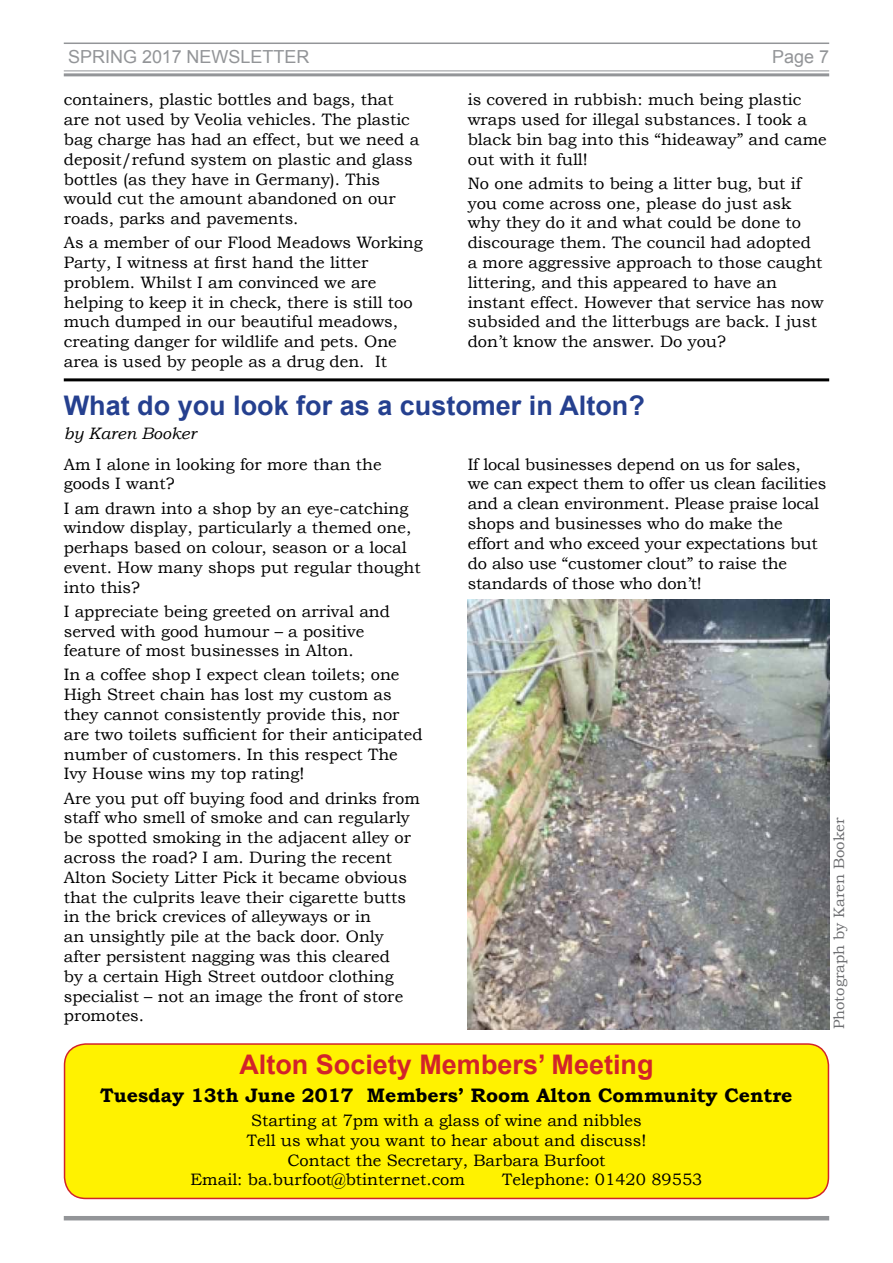
<style>
.page{position:relative;width:893px;height:1263px;background:#fff}
.page>*{position:absolute;margin:0;border:0;box-sizing:border-box;transform-origin:0 0}
.t1{font:700 27px "Arial";color:#25408f}
.t2{font:700 27px "Arial";color:#d2232a}
.t3{font:700 19.5px "Bookman Old Style";color:#000}
.t4{font:18px "Arial";color:#939598}
.t5{font:16.5px/19.8px "Bookman Old Style";color:#000}
.t6{font:italic 16.5px "Bookman Old Style";color:#000}
.t7{font:15px "Bookman Old Style";color:#6d6e71}
</style>
<div class="page">
<hr style="left:64px;top:1216px;width:765px;height:4px;background:#939598">
<hr style="left:64px;top:70px;width:765px;height:1px;background:#939598">
<hr style="left:64px;top:73px;width:765px;height:3px;background:#939598">
<hr style="left:64px;top:43px;width:765px;height:1px;background:#939598">
<div style="left:65px;top:1044px;width:763px;height:154px;background:#fff200;border-radius:21px"></div>
<div style="left:64px;top:1043px;width:765px;height:156px;border:2px solid #d2232a;border-radius:21px"></div>
<img style="left:468px;top:600px;width:361px;height:429px">
<hr style="left:64px;top:378px;width:765px;height:3px;background:#000">
<p class="t4" style="left:68px;top:44px;width:243px">SPRING 2017 NEWSLETTER</p>
<p class="t4" style="left:772px;top:44px;width:59px">Page 7</p>
<p class="t5" style="left:64px;top:90px;width:357px">containers, plastic bottles and bags, that are not used by Veolia vehicles. The plastic bag charge has had an effect, but we need a deposit/refund system on plastic and glass bottles (as they have in Germany). This would cut the amount abandoned on our roads, parks and pavements.</p>
<p class="t5" style="left:64px;top:233px;width:360px">As a member of our Flood Meadows Working Party, I witness at first hand the litter problem. Whilst I am convinced we are helping to keep it in check, there is still too much dumped in our beautiful meadows, creating danger for wildlife and pets. One area is used by people as a drug den. It</p>
<p class="t5" style="left:468px;top:90px;width:361px">is covered in rubbish: much being plastic wraps used for illegal substances. I took a black bin bag into this “hideaway” and came out with it full!</p>
<p class="t5" style="left:468px;top:173px;width:357px">No one admits to being a litter bug, but if you come across one, please do just ask why they do it and what could be done to discourage them. The council had adopted a more aggressive approach to those caught littering, and this appeared to have an instant effect. However that service has now subsided and the litterbugs are back. I just don’t know the answer. Do you?</p>
<h1 class="t1" style="left:64px;top:388px;width:583px">What do you look for as a customer in Alton?</h1>
<p class="t6" style="left:64px;top:424px;width:134px">by Karen Booker</p>
<p class="t5" style="left:64px;top:454px;width:319px">Am I alone in looking for more than the goods I want?</p>
<p class="t5" style="left:64px;top:498px;width:358px">I am drawn into a shop by an eye-catching window display, particularly a themed one, perhaps based on colour, season or a local event. How many shops put regular thought into this?</p>
<p class="t5" style="left:64px;top:601px;width:328px">I appreciate being greeted on arrival and served with good humour – a positive feature of most businesses in Alton.</p>
<p class="t5" style="left:64px;top:665px;width:360px">In a coffee shop I expect clean toilets; one High Street chain has lost my custom as they cannot consistently provide this, nor are two toilets sufficient for their anticipated number of customers. In this respect The Ivy House wins my top rating!</p>
<p class="t5" style="left:64px;top:788px;width:358px">Are you put off buying food and drinks from staff who smell of smoke and can regularly be spotted smoking in the adjacent alley or across the road? I am. During the recent Alton Society Litter Pick it became obvious that the culprits leave their cigarette butts in the brick crevices of alleyways or in<br>an unsightly pile at the back door. Only after persistent nagging was this cleared<br>by a certain High Street outdoor clothing specialist – not an image the front of store promotes.</p>
<p class="t5" style="left:468px;top:454px;width:360px">If local businesses depend on us for sales,<br>we can expect them to offer us clean facilities and a clean environment. Please praise local shops and businesses who do make the effort and who exceed your expectations but do also use “customer clout” to raise the standards of those who don’t!</p>
<p class="t7" style="left:830px;top:1029px;width:213px;rotate:-90deg">Photograph by Karen Booker</p>
<h1 class="t2" style="left:239px;top:1047px;width:416px">Alton Society Members’ Meeting</h1>
<p class="t3" style="left:100px;top:1083px;width:694px">Tuesday 13th June 2017 Members’ Room Alton Community Centre</p>
<p class="t5" style="left:251px;top:1110px;width:392px">Starting at 7pm with a glass of wine and nibbles</p>
<p class="t5" style="left:247px;top:1130px;width:401px">Tell us what you want to hear about and discuss!</p>
<p class="t5" style="left:287px;top:1150px;width:320px">Contact the Secretary, Barbara Burfoot</p>
<p class="t5" style="left:190px;top:1170px;width:276px">Email: ba.burfoot@btinternet.com</p>
<p class="t5" style="left:502px;top:1170px;width:202px">Telephone: 01420 89553</p>
</div>
